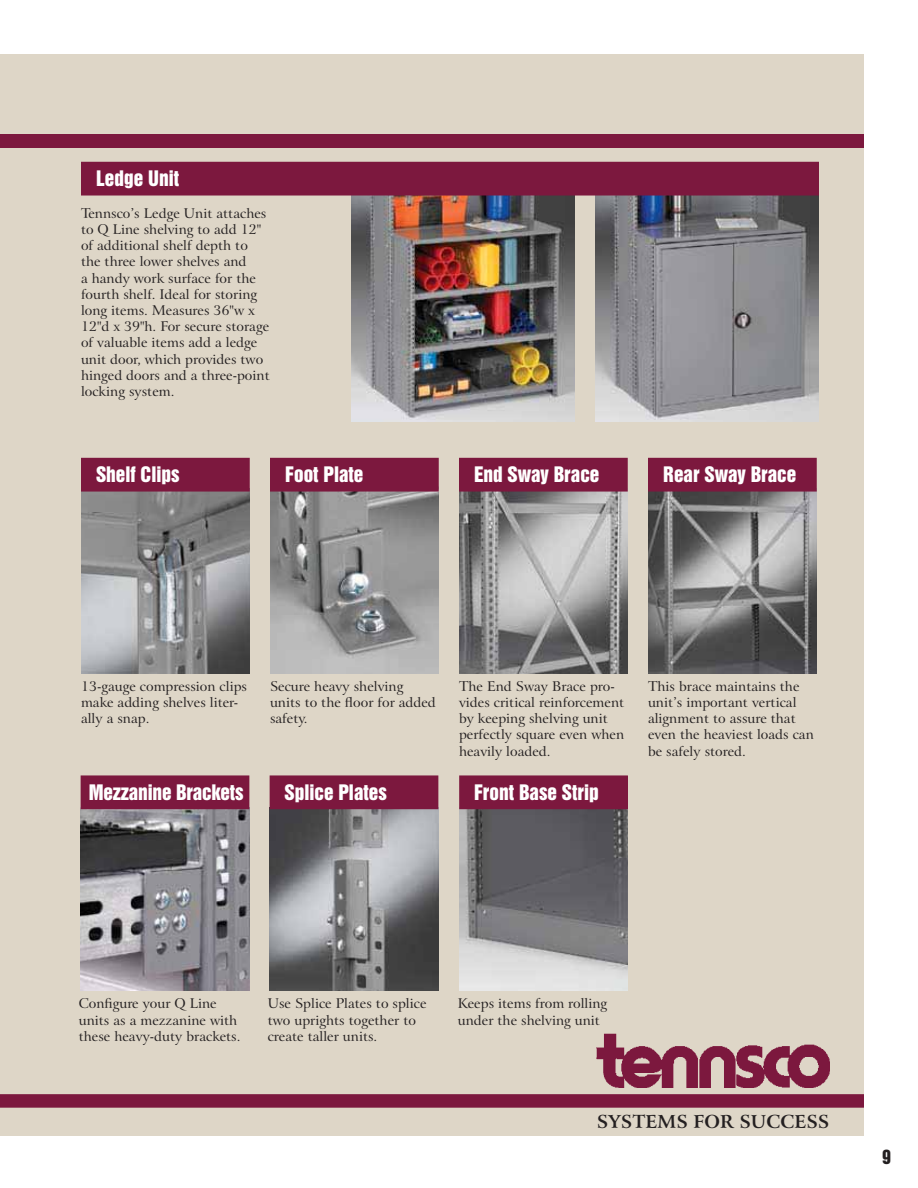
<style>
.page{position:relative;width:918px;height:1188px;background:#fff}
.page>*{position:absolute;margin:0;border:0;box-sizing:border-box;transform-origin:0 0}
.t1{font:19.5px "Swiss 921 BT Regular A";color:#fff}
.t2{font:700 18px "Arrus BT";color:#231f20}
.t3{font:18px "Swiss 921 BT Regular A";color:#231f20}
.t4{font:13.5px/16.2px "Arrus BT";color:#231f20}
</style>
<div class="page">
<div style="left:0;top:54px;width:864px;height:1082px;background:#ded6c7"></div>
<img style="left:596px;top:196px;width:223px;height:225px">
<img style="left:351px;top:196px;width:223px;height:225px">
<img style="left:648px;top:492px;width:169px;height:182px">
<img style="left:459px;top:492px;width:169px;height:182px">
<img style="left:270px;top:492px;width:169px;height:182px">
<img style="left:459px;top:809px;width:169px;height:181px">
<img style="left:270px;top:809px;width:168px;height:181px">
<img style="left:81px;top:809px;width:168px;height:181px">
<div style="left:82px;top:163px;width:736px;height:32px;background:#7c183e"></div>
<div style="left:81px;top:162px;width:738px;height:34px;border:2px solid #7c183e"></div>
<svg style="left:0;top:1094px;width:864px;height:14px;background:#7f1e42"></svg>
<img style="left:596px;top:1034px;width:234px;height:54px">
<img style="left:81px;top:492px;width:169px;height:182px">
<div style="left:0;top:134px;width:864px;height:13px;background:#7c183e"></div>
<div style="left:82px;top:459px;width:167px;height:32px;background:#7c183e"></div>
<div style="left:81px;top:458px;width:169px;height:34px;border:2px solid #7c183e"></div>
<div style="left:460px;top:459px;width:167px;height:32px;background:#7c183e"></div>
<div style="left:459px;top:458px;width:169px;height:34px;border:2px solid #7c183e"></div>
<div style="left:271px;top:459px;width:167px;height:32px;background:#7c183e"></div>
<div style="left:270px;top:458px;width:169px;height:34px;border:2px solid #7c183e"></div>
<div style="left:649px;top:459px;width:167px;height:32px;background:#7c183e"></div>
<div style="left:648px;top:458px;width:169px;height:34px;border:2px solid #7c183e"></div>
<div style="left:460px;top:776px;width:167px;height:32px;background:#7c183e"></div>
<div style="left:459px;top:775px;width:169px;height:34px;border:2px solid #7c183e"></div>
<div style="left:81px;top:776px;width:168px;height:32px;background:#7c183e"></div>
<div style="left:81px;top:775px;width:168px;height:34px;border:2px solid #7c183e"></div>
<div style="left:270px;top:776px;width:168px;height:32px;background:#7c183e"></div>
<div style="left:270px;top:775px;width:168px;height:34px;border:2px solid #7c183e"></div>
<h1 class="t1" style="left:96px;top:169px;width:85px">Ledge Unit</h1>
<p class="t4" style="left:81px;top:206px;width:190px">Tennsco’s Ledge Unit attaches to Q Line shelving to add 12" of additional shelf depth to the three lower shelves and<br>a handy work surface for the fourth shelf. Ideal for storing long items. Measures 36"w x<br>12"d x 39"h. For secure storage of valuable items add a ledge unit door, which provides two hinged doors and a three-point locking system.</p>
<h1 class="t1" style="left:96px;top:465px;width:85px">Shelf Clips</h1>
<h1 class="t1" style="left:285px;top:465px;width:80px">Foot Plate</h1>
<h1 class="t1" style="left:474px;top:465px;width:127px">End Sway Brace</h1>
<h1 class="t1" style="left:663px;top:465px;width:135px">Rear Sway Brace</h1>
<p class="t4" style="left:81px;top:679px;width:168px">13-gauge compression clips make adding shelves liter&shy;ally a snap.</p>
<p class="t4" style="left:270px;top:679px;width:167px">Secure heavy shelving units to the floor for added safety.</p>
<p class="t4" style="left:459px;top:679px;width:167px">The End Sway Brace pro&shy;vides critical reinforcement by keeping shelving unit perfectly square even when heavily loaded.</p>
<p class="t4" style="left:648px;top:679px;width:167px">This brace maintains the unit’s important vertical alignment to assure that even the heaviest loads can be safely stored.</p>
<h1 class="t1" style="left:89px;top:783px;width:156px">Mezzanine Brackets</h1>
<h1 class="t1" style="left:285px;top:783px;width:104px">Splice Plates</h1>
<h1 class="t1" style="left:474px;top:783px;width:126px">Front Base Strip</h1>
<p class="t4" style="left:79px;top:996px;width:163px">Configure your Q Line units as a mezzanine with these heavy-duty brackets.</p>
<p class="t4" style="left:268px;top:996px;width:160px">Use Splice Plates to splice two uprights together to create taller units.</p>
<p class="t4" style="left:458px;top:996px;width:151px">Keeps items from rolling under the shelving unit</p>
<h2 class="t2" style="left:597px;top:1110px;width:234px">SYSTEMS FOR SUCCESS</h2>
<h2 class="t3" style="left:882px;top:1148px;width:10px">9</h2>
</div>
